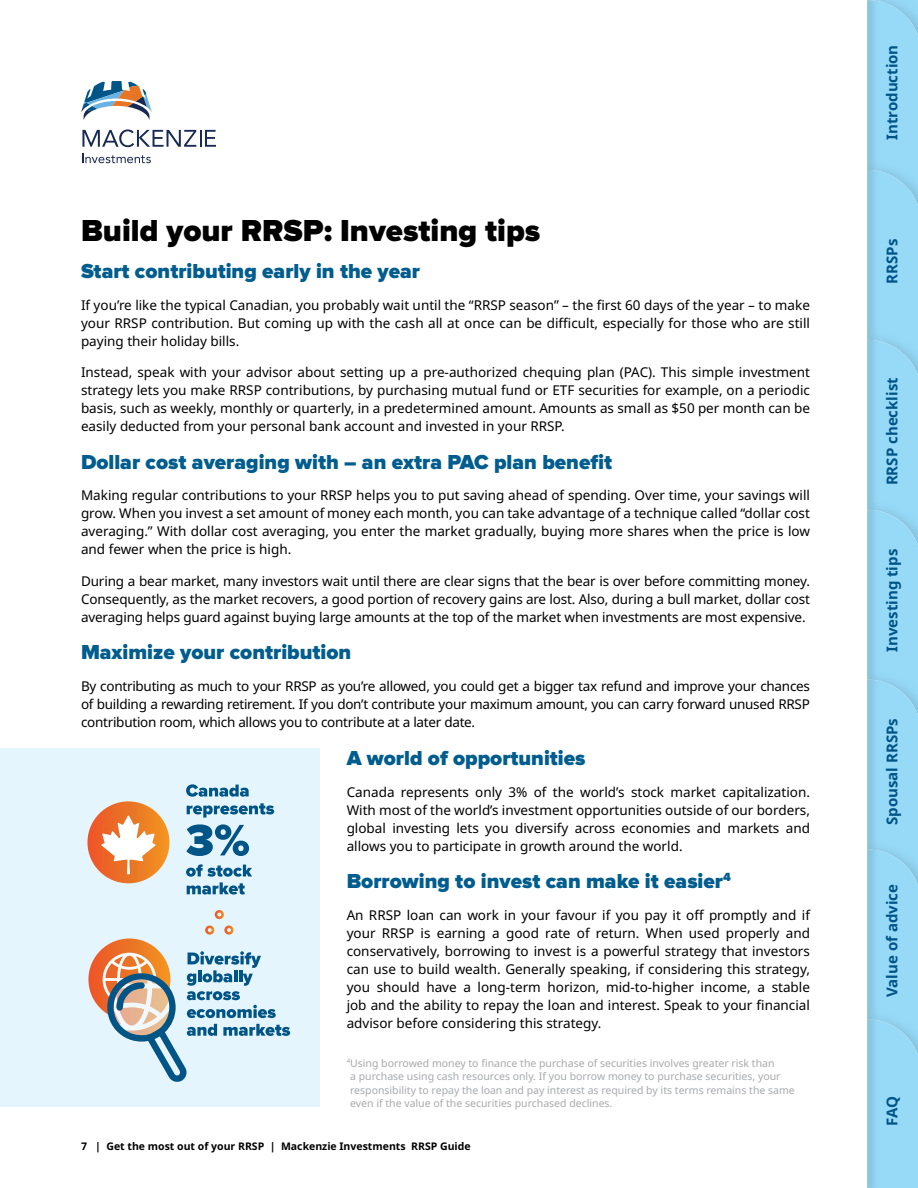
<style>
.page{position:relative;width:918px;height:1188px;background:#fff}
.page>*{position:absolute;margin:0;border:0;box-sizing:border-box;transform-origin:0 0}
.Heading_level_2_-_Pr{font:900 31.5px "Proxima Nova";color:#000}
.Heading_Level_3_-_MI{font:900 21px "Proxima Nova";color:#005d8e}
.t1{font:700 15px "Noto Sans";color:#005486}
.body_copy{font:13.5px/18px "Noto Sans";color:#000;text-align:justify}
.legal{font:10.5px/13.5px "Noto Sans";color:#a7a9ac}
.t2{font:700 10.5px "Noto Sans";color:#000}
</style>
<div class="page">
<div style="left:880px;top:0;width:38px;height:1188px;background:#97daf8"></div>
<div style="left:814px;top:0;width:66px;height:1188px;background:#000;opacity:.1"></div>
<div style="left:813px;top:0;width:54px;height:1188px;background:#fff"></div>
<div style="left:0;top:748px;width:320px;height:359px;background:#e5f5fd"></div>
<svg style="left:81px;top:81px;width:71px;height:39px"></svg>
<svg style="left:82px;top:129px;width:134px;height:18px"></svg>
<svg style="left:83px;top:154px;width:68px;height:9px"></svg>
<svg style="left:87px;top:801px;width:82px;height:82px;background:#ed772a"></svg>
<svg style="left:101px;top:816px;width:55px;height:58px;background:#f4b084"></svg>
<svg style="left:186px;top:864px;width:66px;height:31px"></svg>
<svg style="left:186px;top:784px;width:63px;height:13px"></svg>
<svg style="left:187px;top:803px;width:87px;height:15px"></svg>
<svg style="left:186px;top:824px;width:63px;height:32px"></svg>
<div style="left:215px;top:910px;width:9px;height:9px;border:3px solid #fff;border-radius:50%"></div>
<div style="left:205px;top:926px;width:9px;height:9px;border:3px solid #fff;border-radius:50%"></div>
<div style="left:224px;top:926px;width:10px;height:9px;border:3px solid #fff;border-radius:50%"></div>
<svg style="left:88px;top:939px;width:202px;height:143px"></svg>
<h2 class="Heading_level_2_-_Pr" style="left:81px;top:216px;width:461px">Build your RRSP: Investing tips</h2>
<h3 class="Heading_Level_3_-_MI" style="left:81px;top:262px;width:341px">Start contributing early in the year</h3>
<p class="body_copy" style="left:81px;top:296px;width:731px">If you’re like the typical Canadian, you probably wait until the “RRSP season” – the first 60 days of the year – to make your RRSP contribution. But coming up with the cash all at once can be difficult, especially for those who are still paying their holiday bills.</p>
<p class="body_copy" style="left:81px;top:364px;width:731px">Instead, speak with your advisor about setting up a pre-authorized chequing plan (PAC). This simple investment strategy lets you make RRSP contributions, by purchasing mutual fund or ETF securities for example, on a periodic basis, such as weekly, monthly or quarterly, in a predetermined amount. Amounts as small as $50 per month can be easily deducted from your personal bank account and invested in your RRSP.</p>
<h3 class="Heading_Level_3_-_MI" style="left:81px;top:452px;width:533px">Dollar cost averaging with – an extra PAC plan benefit</h3>
<p class="body_copy" style="left:81px;top:487px;width:731px">Making regular contributions to your RRSP helps you to put saving ahead of spending. Over time, your savings will grow. When you invest a set amount of money each month, you can take advantage of a technique called “dollar cost averaging.” With dollar cost averaging, you enter the market gradually, buying more shares when the price is low and fewer when the price is high.</p>
<p class="body_copy" style="left:81px;top:572px;width:731px">During a bear market, many investors wait until there are clear signs that the bear is over before committing money.<br>Consequently, as the market recovers, a good portion of recovery gains are lost. Also, during a bull market, dollar cost averaging helps guard against buying large amounts at the top of the market when investments are most expensive.</p>
<h3 class="Heading_Level_3_-_MI" style="left:81px;top:643px;width:272px">Maximize your contribution</h3>
<p class="body_copy" style="left:81px;top:677px;width:731px">By contributing as much to your RRSP as you’re allowed, you could get a bigger tax refund and improve your chances of building a rewarding retirement. If you don’t contribute your maximum amount, you can carry forward unused RRSP contribution room, which allows you to contribute at a later date.</p>
<h3 class="Heading_Level_3_-_MI" style="left:347px;top:749px;width:240px">A world of opportunities</h3>
<p class="body_copy" style="left:347px;top:783px;width:465px">Canada represents only 3% of the world’s stock market capitalization.<br>With most of the world’s investment opportunities outside of our borders, global investing lets you diversify across economies and markets and allows you to participate in growth around the world.</p>
<h3 class="Heading_Level_3_-_MI" style="left:347px;top:872px;width:386px">Borrowing to invest can make it easier<sup>4</sup></h3>
<p class="body_copy" style="left:347px;top:906px;width:465px">An RRSP loan can work in your favour if you pay it off promptly and if your RRSP is earning a good rate of return. When used properly and conservatively, borrowing to invest is a powerful strategy that investors can use to build wealth. Generally speaking, if considering this strategy, you should have a long-term horizon, mid-to-higher income, a stable job and the ability to repay the loan and interest. Speak to your financial advisor before considering this strategy.</p>
<p class="legal" style="left:350px;top:1056px;width:446px;text-indent:-4px"><sup>4</sup>Using borrowed money to finance the purchase of securities involves greater risk than<br>a purchase using cash resources only. If you borrow money to purchase securities, your responsibility to repay the loan and pay interest as required by its terms remains the same even if the value of the securities purchased declines.</p>
<p class="t2" style="left:81px;top:1139px;width:391px">7 | Get the most out of your RRSP | Mackenzie Investments RRSP Guide</p>
<p class="t1" style="left:882px;top:140px;width:97px;rotate:-90deg">Introduction</p>
<p class="t1" style="left:882px;top:284px;width:46px;rotate:-90deg">RRSPs</p>
<p class="t1" style="left:882px;top:485px;width:109px;rotate:-90deg">RRSP checklist</p>
<p class="t1" style="left:882px;top:652px;width:104px;rotate:-90deg">Investing tips</p>
<p class="t1" style="left:882px;top:825px;width:108px;rotate:-90deg">Spousal RRSPs</p>
<p class="t1" style="left:882px;top:997px;width:114px;rotate:-90deg">Value of advice</p>
<p class="t1" style="left:882px;top:1126px;width:31px;rotate:-90deg">FAQ</p>
</div>
